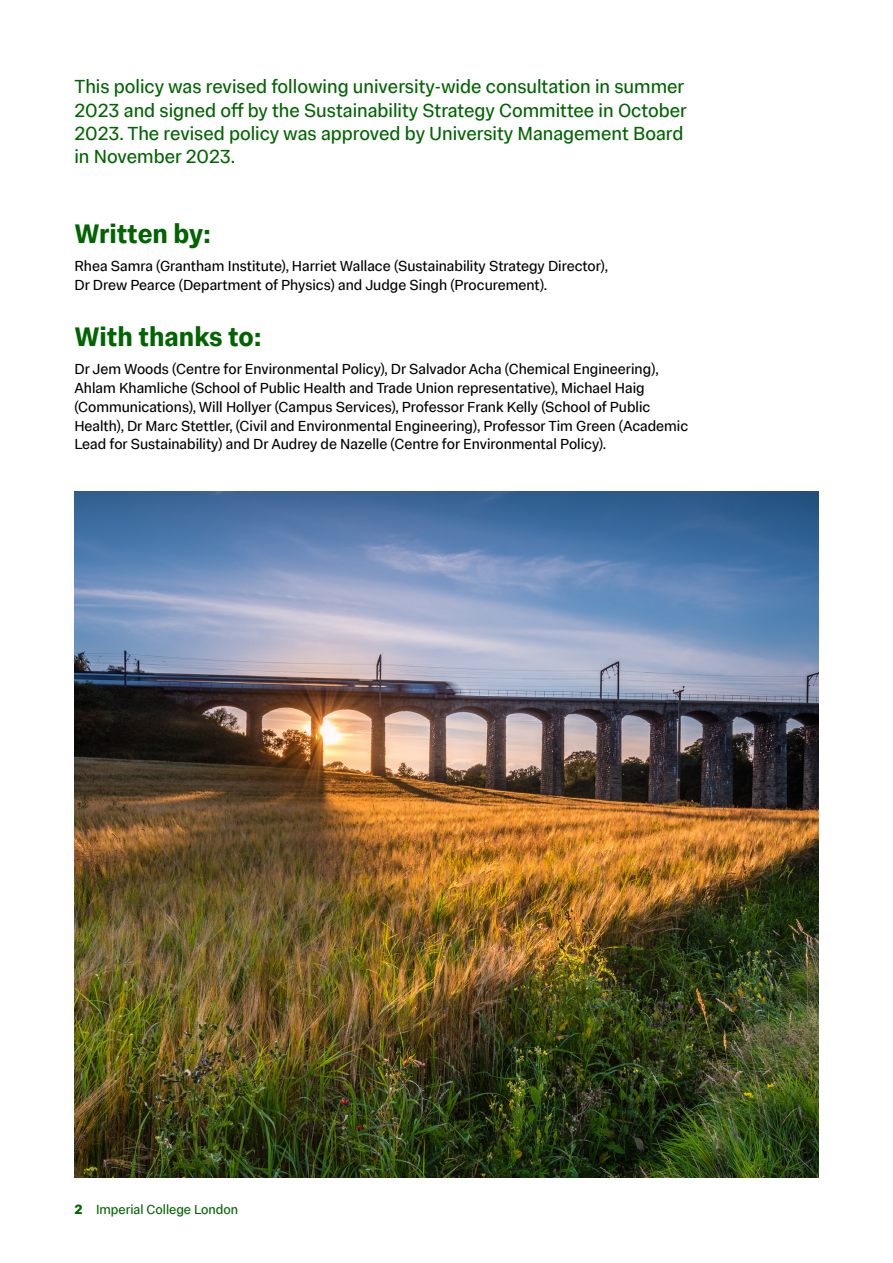
<style>
.page{position:relative;width:893px;height:1263px;background:#fff}
.page>*{position:absolute;margin:0;border:0;box-sizing:border-box;transform-origin:0 0}
.t1{font:600 27px "Imperial Sans Text";color:#006400}
.t2{font:19.5px/23.4px "Imperial Sans Text";color:#006400}
.t3{font:15px/18.8px "Imperial Sans Text";color:#000}
.t4{font:13.5px "Imperial Sans Text";color:#006400}
.s1{font-weight:700}
</style>
<div class="page">
<img style="left:74px;top:492px;width:745px;height:686px">
<h2 class="t2" style="left:74px;top:74px;width:614px">This policy was revised following university-wide consultation in summer 2023 and signed off by the Sustainability Strategy Committee in October 2023. The revised policy was approved by University Management Board in November 2023.</h2>
<h1 class="t1" style="left:74px;top:214px;width:138px">Written by:</h1>
<p class="t3" style="left:74px;top:256px;width:535px">Rhea Samra (Grantham Institute), Harriet Wallace (Sustainability Strategy Director),<br>Dr Drew Pearce (Department of Physics) and Judge Singh (Procurement).</p>
<h1 class="t1" style="left:74px;top:317px;width:188px">With thanks to:</h1>
<p class="t3" style="left:74px;top:359px;width:615px">Dr Jem Woods (Centre for Environmental Policy), Dr Salvador Acha (Chemical Engineering), Ahlam Khamliche (School of Public Health and Trade Union representative), Michael Haig (Communications), Will Hollyer (Campus Services), Professor Frank Kelly (School of Public Health), Dr Marc Stettler, (Civil and Environmental Engineering), Professor Tim Green (Academic Lead for Sustainability) and Dr Audrey de Nazelle (Centre for Environmental Policy).</p>
<p class="t4" style="left:74px;top:1200px;width:165px"><span class="s1">2</span> Imperial College London</p>
</div>
